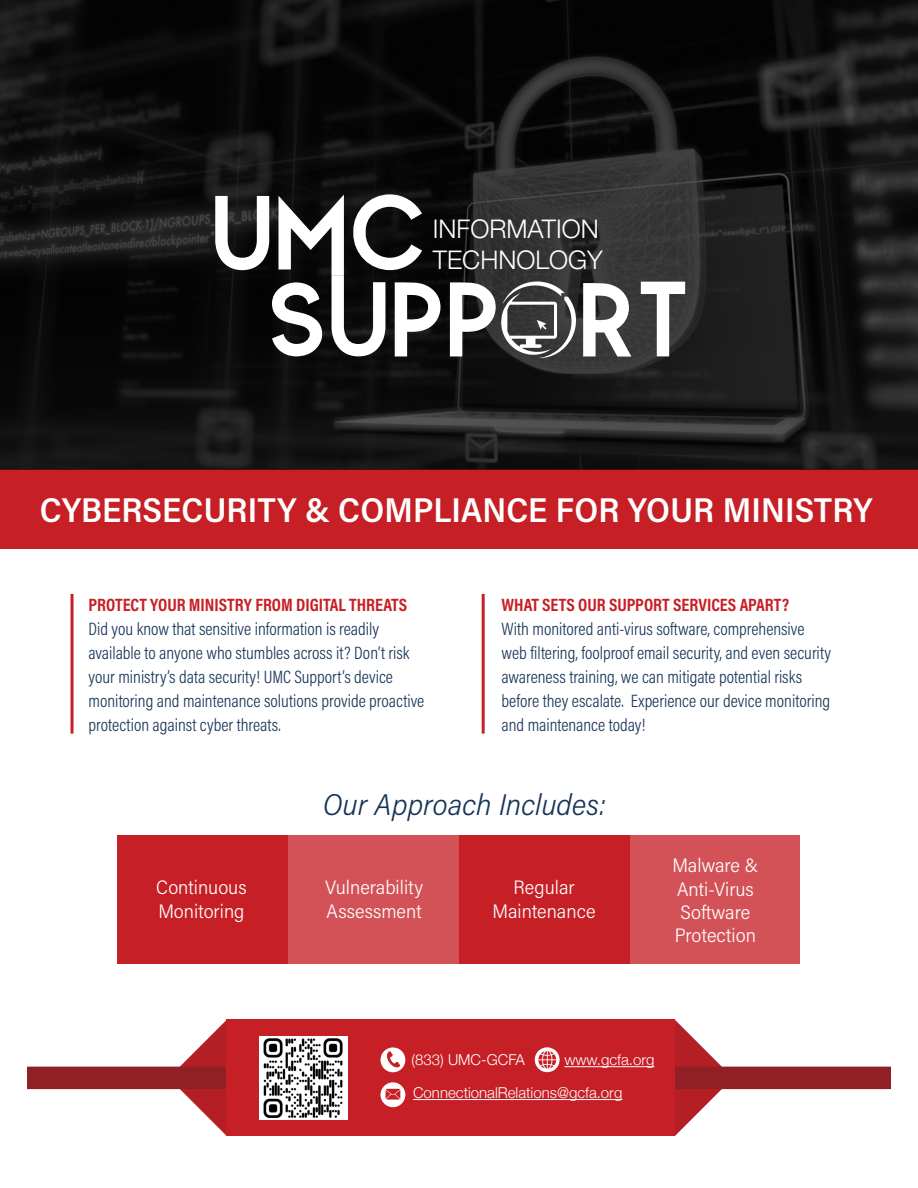
<style>
.page{position:relative;width:918px;height:1188px;background:#fff}
.page>*{position:absolute;margin:0;border:0;box-sizing:border-box;transform-origin:0 0}
.t1{font:600 34.5px "Acumin Pro Semi Cond";letter-spacing:.005em;color:#fff}
.t2{font:italic 300 30px "Acumin Pro Semi Cond";color:#173456}
.t3{font:300 25.65px/30.8px "Helvetica Neue";color:#fff}
.t4{font:300 19.5px/23.4px "Acumin Pro Semi Cond";color:#fff}
.t5{font:300 18px/24px "Acumin Pro Cond";color:#173456}
.t6{font:700 18px "Acumin Pro Cond";color:#c71f26}
.t7{font:300 15px/32.8px "Helvetica Neue";color:#fff}
</style>
<div class="page">
<svg style="left:675px;top:1020px;width:58px;height:116px"></svg>
<svg style="left:169px;top:1020px;width:58px;height:116px"></svg>
<div style="left:0;top:470px;width:918px;height:79px;background:#c71f26"></div>
<hr style="left:71px;top:594px;width:3px;height:140px;background:#c71f26">
<div style="left:117px;top:836px;width:171px;height:128px;background:#c71f26"></div>
<div style="left:288px;top:836px;width:171px;height:128px;background:#d35258"></div>
<div style="left:459px;top:836px;width:170px;height:128px;background:#c71f26"></div>
<div style="left:629px;top:836px;width:171px;height:128px;background:#d35258"></div>
<div style="left:27px;top:1067px;width:864px;height:22px;background:#911f26"></div>
<div style="left:227px;top:1020px;width:448px;height:116px;background:#c71f26"></div>
<svg style="left:381px;top:1047px;width:24px;height:25px"></svg>
<hr style="left:413px;top:1099px;width:209px;height:1px;background:#fff">
<svg style="left:381px;top:1082px;width:24px;height:25px"></svg>
<hr style="left:564px;top:1066px;width:90px;height:1px;background:#fff">
<svg style="left:535px;top:1047px;width:25px;height:25px"></svg>
<hr style="left:482px;top:594px;width:3px;height:140px;background:#c71f26">
<svg style="left:0;top:0;width:918px;height:470px;background:#151515"></svg>
<svg style="left:215px;top:194px;width:228px;height:162px"></svg>
<svg style="left:583px;top:283px;width:48px;height:74px"></svg>
<svg style="left:641px;top:282px;width:44px;height:74px"></svg>
<svg style="left:450px;top:282px;width:126px;height:76px"></svg>
<img style="left:260px;top:1036px;width:87px;height:84px">
<h3 class="t3" style="left:433px;top:212px;width:171px">INFORMATION<br>TECHNOLOGY</h3>
<h1 class="t1" style="left:40px;top:486px;width:834px">CYBERSECURITY &amp; COMPLIANCE FOR YOUR MINISTRY</h1>
<p class="t6" style="left:89px;top:593px;width:320px">PROTECT YOUR MINISTRY FROM DIGITAL THREATS</p>
<p class="t5" style="left:89px;top:617px;width:337px">Did you know that sensitive information is readily available to anyone who stumbles across it? Don’t risk your ministry’s data security! UMC Support’s device monitoring and maintenance solutions provide proactive protection against cyber threats.</p>
<p class="t6" style="left:502px;top:593px;width:289px">WHAT SETS OUR SUPPORT SERVICES APART?</p>
<p class="t5" style="left:502px;top:617px;width:331px">With monitored anti-virus software, comprehensive web filtering, foolproof email security, and even security awareness training, we can mitigate potential risks before they escalate. Experience our device monitoring and maintenance today!</p>
<h2 class="t2" style="left:323px;top:784px;width:285px">Our Approach Includes:</h2>
<p class="t4" style="left:156px;top:875px;width:92px">Continuous<br>Monitoring</p>
<p class="t4" style="left:325px;top:875px;width:99px">Vulnerability<br>Assessment</p>
<p class="t4" style="left:493px;top:875px;width:105px;text-align:center">Regular<br>Maintenance</p>
<p class="t4" style="left:672px;top:853px;width:88px">Malware &amp;<br>Anti-Virus<br>Software<br>Protection</p>
<p class="t7" style="left:412px;top:1042px;width:212px">(833) UMC-GCFA<br>ConnectionalRelations@gcfa.org</p>
<p class="t7" style="left:564px;top:1042px;width:92px">www.gcfa.org</p>
</div>
